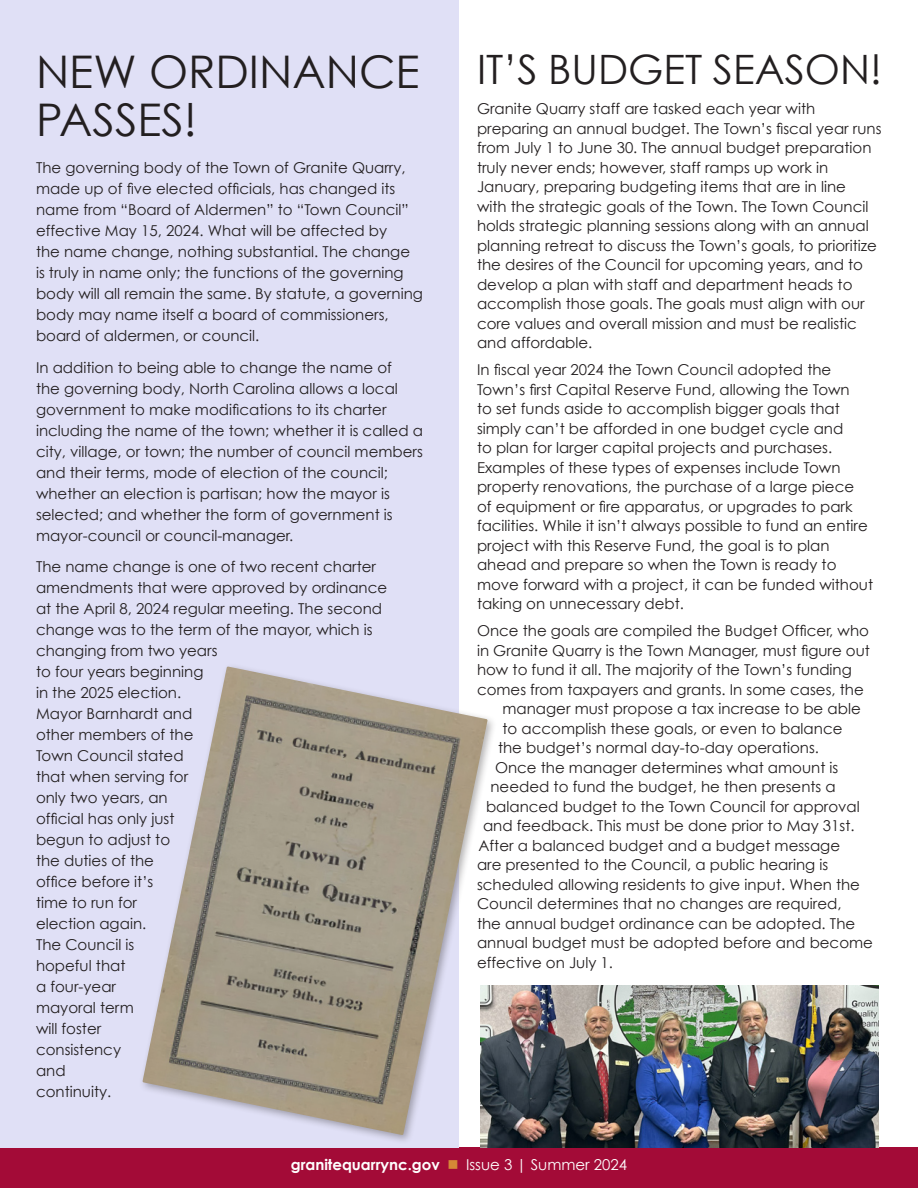
<style>
.page{position:relative;width:918px;height:1188px;background:#fff}
.page>*{position:absolute;margin:0;border:0;box-sizing:border-box;transform-origin:0 0}
.t1{font:45px/48px "Century Gothic";color:#231f20}
.t2{font:40.5px "Century Gothic";color:#231f20}
.t3{font:15px/21px "Century Gothic";color:#231f20}
.t4{font:700 15px "Century Gothic";color:#fff}
.s1{color:#d58936}
.s2{font-weight:400}
</style>
<div class="page">
<div style="left:0;top:1148px;width:918px;height:40px;background:#a30b37"></div>
<div style="left:0;top:0;width:459px;height:1148px;background:#e0e0f6"></div>
<img style="left:480px;top:986px;width:399px;height:162px">
<div style="left:138px;top:662px;width:359px;height:483px;background:#231f20;opacity:.35"></div>
<img style="left:142px;top:667px;width:346px;height:468px">
<h1 class="t1" style="left:36px;top:47px;width:385px">NEW ORDINANCE<br>PASSES!</h1>
<p class="t3" style="left:36px;top:157px;width:388px">The governing body of the Town of Granite Quarry, made up of five elected officials, has changed its name from “Board of Aldermen” to “Town Council” effective May 15, 2024. What will be affected by<br>the name change, nothing substantial. The change<br>is truly in name only; the functions of the governing body will all remain the same. By statute, a governing body may name itself a board of commissioners, board of aldermen, or council.</p>
<p class="t3" style="left:36px;top:357px;width:388px">In addition to being able to change the name of<br>the governing body, North Carolina allows a local government to make modifications to its charter including the name of the town; whether it is called a city, village, or town; the number of council members and their terms, mode of election of the council; whether an election is partisan; how the mayor is selected; and whether the form of government is mayor-council or council-manager.</p>
<p class="t3" style="left:36px;top:556px;width:353px">The name change is one of two recent charter amendments that were approved by ordinance at the April 8, 2024 regular meeting. The second change was to the term of the mayor, which is changing from two years<br>to four years beginning<br>in the 2025 election.<br>Mayor Barnhardt and<br>other members of the<br>Town Council stated<br>that when serving for<br>only two years, an<br>official has only just<br>begun to adjust to<br>the duties of the<br>office before it’s<br>time to run for<br>election again.<br>The Council is<br>hopeful that<br>a four-year<br>mayoral term<br>will foster<br>consistency<br>and<br>continuity.</p>
<h2 class="t2" style="left:477px;top:45px;width:407px">IT’S BUDGET SEASON!</h2>
<p class="t3" style="left:477px;top:99px;width:406px;line-height:19.5px">Granite Quarry staff are tasked each year with preparing an annual budget. The Town’s fiscal year runs from July 1 to June 30. The annual budget preparation truly never ends; however, staff ramps up work in January, preparing budgeting items that are in line<br>with the strategic goals of the Town. The Town Council holds strategic planning sessions along with an annual planning retreat to discuss the Town’s goals, to prioritize the desires of the Council for upcoming years, and to develop a plan with staff and department heads to accomplish those goals. The goals must align with our core values and overall mission and must be realistic and affordable.</p>
<p class="t3" style="left:477px;top:360px;width:398px;line-height:19.5px">In fiscal year 2024 the Town Council adopted the Town’s first Capital Reserve Fund, allowing the Town<br>to set funds aside to accomplish bigger goals that simply can’t be afforded in one budget cycle and<br>to plan for larger capital projects and purchases.<br>Examples of these types of expenses include Town property renovations, the purchase of a large piece<br>of equipment or fire apparatus, or upgrades to park facilities. While it isn’t always possible to fund an entire project with this Reserve Fund, the goal is to plan ahead and prepare so when the Town is ready to move forward with a project, it can be funded without taking on unnecessary debt.</p>
<p class="t3" style="left:477px;top:620px;width:394px">Once the goals are compiled the Budget Officer, who</p>
<p class="t3" style="left:477px;top:640px;width:394px">in Granite Quarry is the Town Manager, must figure out</p>
<p class="t3" style="left:477px;top:659px;width:376px">how to fund it all. The majority of the Town’s funding</p>
<p class="t3" style="left:477px;top:679px;width:388px">comes from taxpayers and grants. In some cases, the</p>
<p class="t3" style="left:502px;top:698px;width:360px">manager must propose a tax increase to be able</p>
<p class="t3" style="left:502px;top:718px;width:341px">to accomplish these goals, or even to balance</p>
<p class="t3" style="left:498px;top:737px;width:323px">the budget’s normal day-to-day operations.</p>
<p class="t3" style="left:495px;top:757px;width:345px">Once the manager determines what amount is</p>
<p class="t3" style="left:490px;top:776px;width:347px">needed to fund the budget, he then presents a</p>
<p class="t3" style="left:486px;top:796px;width:375px">balanced budget to the Town Council for approval</p>
<p class="t3" style="left:483px;top:815px;width:373px">and feedback. This must be done prior to May 31st.</p>
<p class="t3" style="left:478px;top:835px;width:363px">After a balanced budget and a budget message</p>
<p class="t3" style="left:477px;top:854px;width:353px">are presented to the Council, a public hearing is</p>
<p class="t3" style="left:477px;top:874px;width:385px">scheduled allowing residents to give input. When the</p>
<p class="t3" style="left:477px;top:893px;width:366px">Council determines that no changes are required,</p>
<p class="t3" style="left:477px;top:913px;width:380px">the annual budget ordinance can be adopted. The</p>
<p class="t3" style="left:477px;top:932px;width:398px">annual budget must be adopted before and become</p>
<p class="t3" style="left:477px;top:952px;width:138px">effective on July 1.</p>
<p class="t4" style="left:291px;top:1155px;width:338px">granitequarrync.gov <span class="s1">■</span> <span class="s2">Issue 3 | Summer 2024</span></p>
</div>
